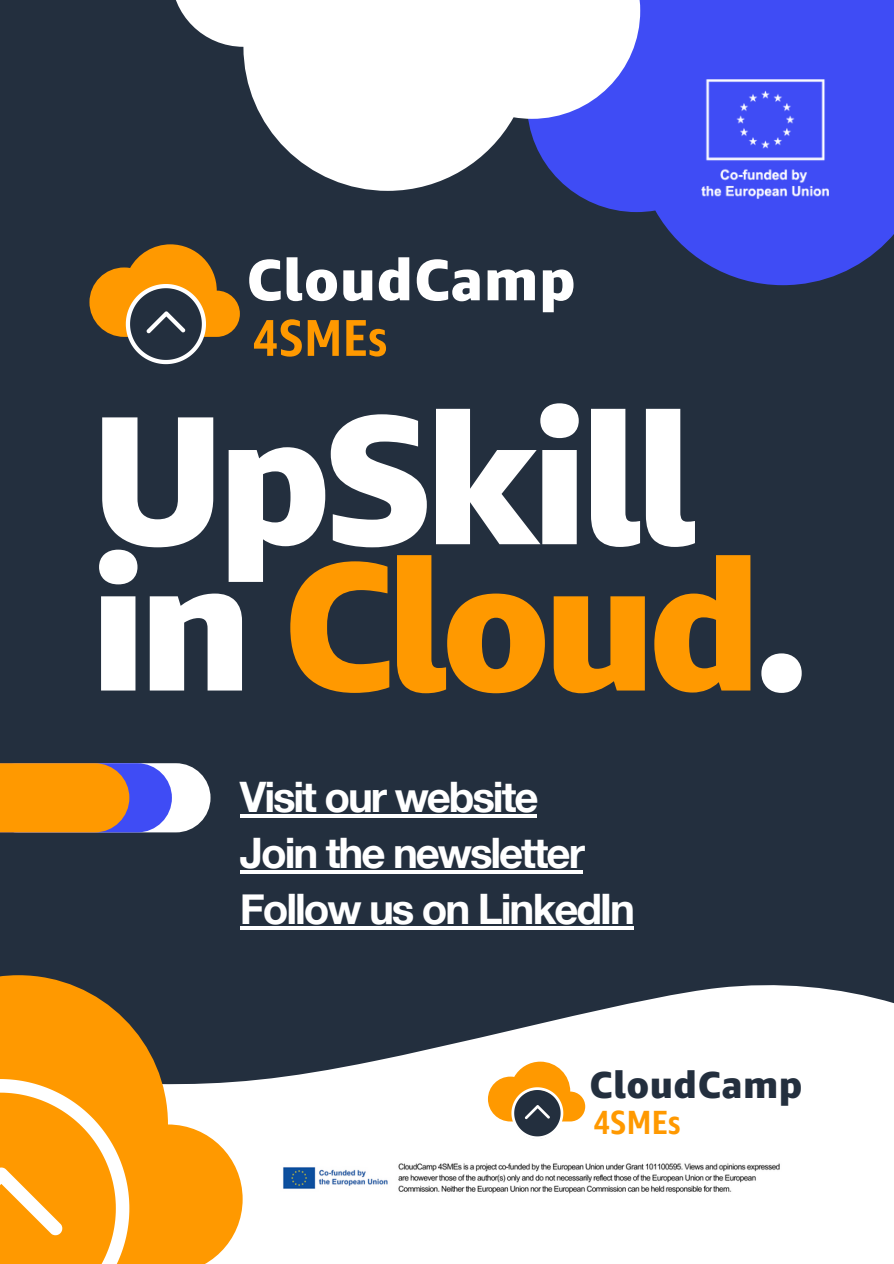
<style>
.page{position:relative;width:894px;height:1264px;background:#fff}
.page>*{position:absolute;margin:0;border:0;box-sizing:border-box;transform-origin:0 0}
.t1{font:800 182.85px/146.2px "Amazon Ember";letter-spacing:-.05em;color:#fff}
.t2{font:800 58.05px "Amazon Ember";letter-spacing:.01em;color:#fff}
.t3{font:700 51.6px "Amazon Ember Cd RC";letter-spacing:.01em;color:#f90}
.t4{font:700 42px "Helvetica Neue";letter-spacing:-.05em;color:#fff}
.t5{font:800 37.5px "Amazon Ember";letter-spacing:.01em;color:#232f3e}
.t6{font:700 33.45px "Amazon Ember Cd RC";letter-spacing:.01em;color:#f90}
.s1{color:#f90}
</style>
<div class="page">
<div style="left:0;top:0;width:893px;height:1263px;background:#232f3e"></div>
<svg style="left:242px;top:985px;width:651px;height:278px;fill:#fff"></svg>
<svg style="left:488px;top:1061px;width:97px;height:78px"></svg>
<svg style="left:0;top:975px;width:242px;height:288px;fill:#f90"></svg>
<svg style="left:0;top:1079px;width:129px;height:184px;background:#ffac30"></svg>
<svg style="left:572px;top:0;width:321px;height:285px;fill:#3f4cf5"></svg>
<img style="left:701px;top:80px;width:127px;height:118px">
<svg style="left:176px;top:0;width:464px;height:191px;fill:#fff"></svg>
<img style="left:267px;top:1147px;width:537px;height:61px">
<svg style="left:89px;top:244px;width:151px;height:120px"></svg>
<hr style="left:240px;top:870px;width:342px;height:3px;background:#fff">
<svg style="left:129px;top:763px;width:81px;height:69px;background:#979ee9"></svg>
<div style="left:0;top:763px;width:129px;height:69px;background:#f90"></div>
<hr style="left:240px;top:926px;width:393px;height:3px;background:#fff">
<hr style="left:240px;top:814px;width:296px;height:3px;background:#fff">
<h2 class="t2" style="left:246px;top:244px;width:331px">CloudCamp</h2>
<p class="t3" style="left:253px;top:318px;width:135px">4SMEs</p>
<h1 class="t1" style="left:89px;top:402px;width:722px">UpSkill in <span class="s1">Cloud</span>.</h1>
<p class="t4" style="left:240px;top:771px;width:300px">Visit our website</p>
<p class="t4" style="left:240px;top:827px;width:346px">Join the newsletter</p>
<p class="t4" style="left:240px;top:883px;width:396px">Follow us on LinkedIn</p>
<p class="t5" style="left:589px;top:1061px;width:215px">CloudCamp</p>
<p class="t6" style="left:593px;top:1109px;width:88px">4SMEs</p>
</div>
